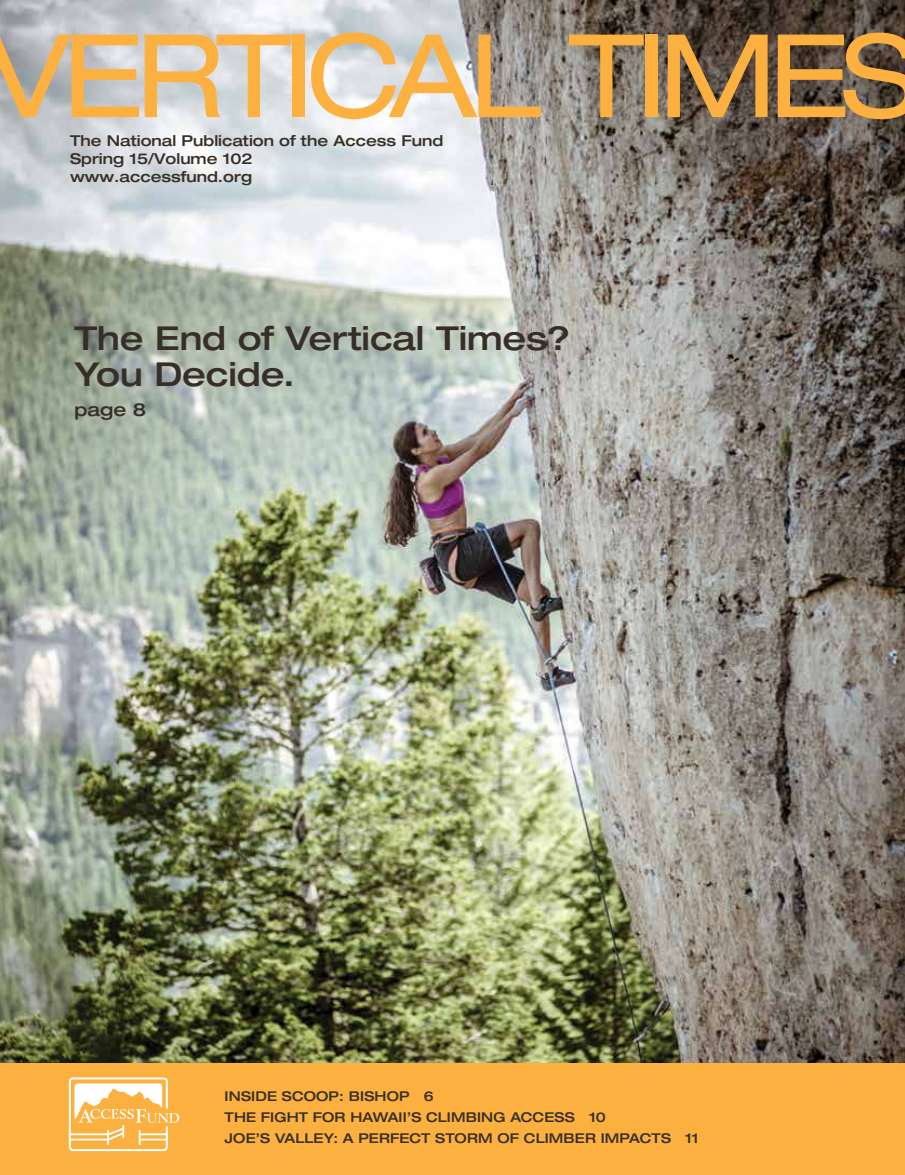
<style>
.page{position:relative;width:905px;height:1175px;background:#fff}
.page>*{position:absolute;margin:0;border:0;box-sizing:border-box;transform-origin:0 0}
.t1{font:expanded 115.5px "Helvetica Neue";letter-spacing:-.075em;color:#fbb040}
.t2{font:500 expanded 33px/36px "Helvetica Neue";color:#372f27}
.t3{font:500 expanded 18px "Helvetica Neue";color:#372f27}
.t4{font:500 expanded 15px/18px "Helvetica Neue";color:#372f27}
.t5{font:500 expanded 13.5px/21px "Helvetica Neue";letter-spacing:.01em;color:#372f27}
</style>
<div class="page">
<img style="left:0;top:0;width:904px;height:1063px">
<div style="left:0;top:1063px;width:904px;height:111px;background:#fbb040"></div>
<div style="left:69px;top:1077px;width:99px;height:74px;border:2px solid #fff;border-radius:3px"></div>
<hr style="left:70px;top:1133px;width:37px;height:2px;background:#fff">
<hr style="left:70px;top:1138px;width:37px;height:2px;background:#fff">
<svg style="left:74px;top:1083px;width:105px;height:61px"></svg>
<h1 class="t1" style="left:-14px;top:6px;width:933px">VERTICAL TIMES</h1>
<p class="t4" style="left:70px;top:131px;width:375px">The National Publication of the Access Fund<br>Spring 15/Volume 102<br>www.accessfund.org</p>
<h2 class="t2" style="left:75px;top:320px;width:497px">The End of Vertical Times?<br>You Decide.</h2>
<h3 class="t3" style="left:75px;top:399px;width:73px">page 8</h3>
<p class="t5" style="left:225px;top:1085px;width:475px">INSIDE SCOOP: BISHOP 6<br>THE FIGHT FOR HAWAII’S CLIMBING ACCESS 10<br>JOE’S VALLEY: A PERFECT STORM OF CLIMBER IMPACTS 11</p>
</div>
